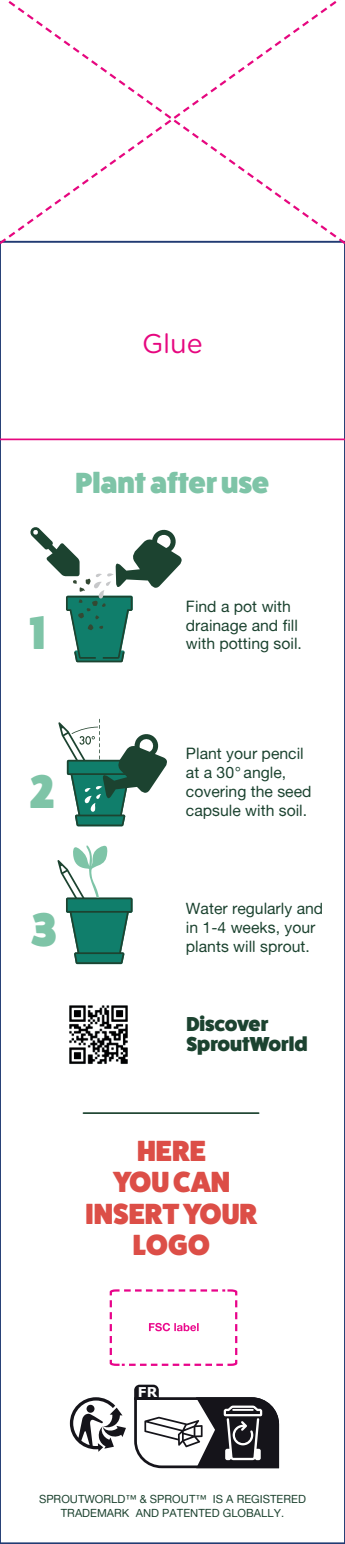
<style>
.page{position:relative;width:345px;height:1544px;background:#fff}
.page>*{position:absolute;margin:0;border:0;box-sizing:border-box;transform-origin:0 0}
.t1{font:800 47.25px "Fat Frank";color:#7ec4a7}
.t2{font:800 29.25px/31.5px "Fat Frank";color:#dc4e47;text-align:center}
.t3{font:800 29.25px "Fat Frank";color:#7ec4a7}
.t4{font:27px "Gotham Rounded";color:#e6077f}
.t5{font:800 20.25px/20.2px "Fat Frank";color:#1c4330}
.t6{font:15.75px/18.9px "Alte Haas Grotesk";color:#1c4330}
.t7{font:700 13.5px "Verdana";color:#fff}
.t8{font:11.25px/13.5px "Alte Haas Grotesk";color:#1d4330;text-align:center}
</style>
<div class="page">
<svg style="left:58px;top:719px;width:109px;height:107px"></svg>
<svg style="left:72px;top:726px;width:26px;height:8px"></svg>
<svg style="left:30px;top:527px;width:152px;height:135px"></svg>
<svg style="left:57px;top:845px;width:75px;height:119px"></svg>
<hr style="left:83px;top:1112px;width:175px;height:2px;background:#1d4330">
<img style="left:69px;top:1005px;width:59px;height:59px">
<svg style="left:109px;top:1289px;width:128px;height:76px"></svg>
<svg style="left:70px;top:1397px;width:56px;height:54px"></svg>
<svg style="left:134px;top:1384px;width:145px;height:84px"></svg>
<svg style="left:0;top:1px;width:344px;height:245px"></svg>
<hr style="left:0;top:438px;width:344px;height:2px;background:#e6077f">
<h3 class="t4" style="left:142px;top:325px;width:62px">Glue</h3>
<h2 class="t3" style="left:76px;top:467px;width:195px">Plant after use</h2>
<h1 class="t1" style="left:30px;top:606px;width:17px">1</h1>
<p class="t6" style="left:186px;top:596px;width:117px">Find a pot with drainage and fill with potting soil.</p>
<h1 class="t1" style="left:30px;top:765px;width:26px">2</h1>
<h1 class="t1" style="left:30px;top:903px;width:28px">3</h1>
<p class="t6" style="left:186px;top:744px;width:127px">Plant your pencil at a 30 ° angle, covering the seed capsule with soil.</p>
<p class="t6" style="left:186px;top:899px;width:139px">Water regularly and in 1-4 weeks, your plants will sprout.</p>
<p class="t5" style="left:186px;top:1014px;width:123px">Discover<br>SproutWorld</p>
<h2 class="t2" style="left:85px;top:1135px;width:173px">HERE<br>YOU CAN<br>INSERT YOUR<br>LOGO</h2>
<p class="t7" style="left:138px;top:1383px;width:21px">FR</p>
<p class="t8" style="left:39px;top:1492px;width:268px">SPROUTWORLD™ &amp; SPROUT™ IS A REGISTERED<br>TRADEMARK AND PATENTED GLOBALLY.</p>
</div>
